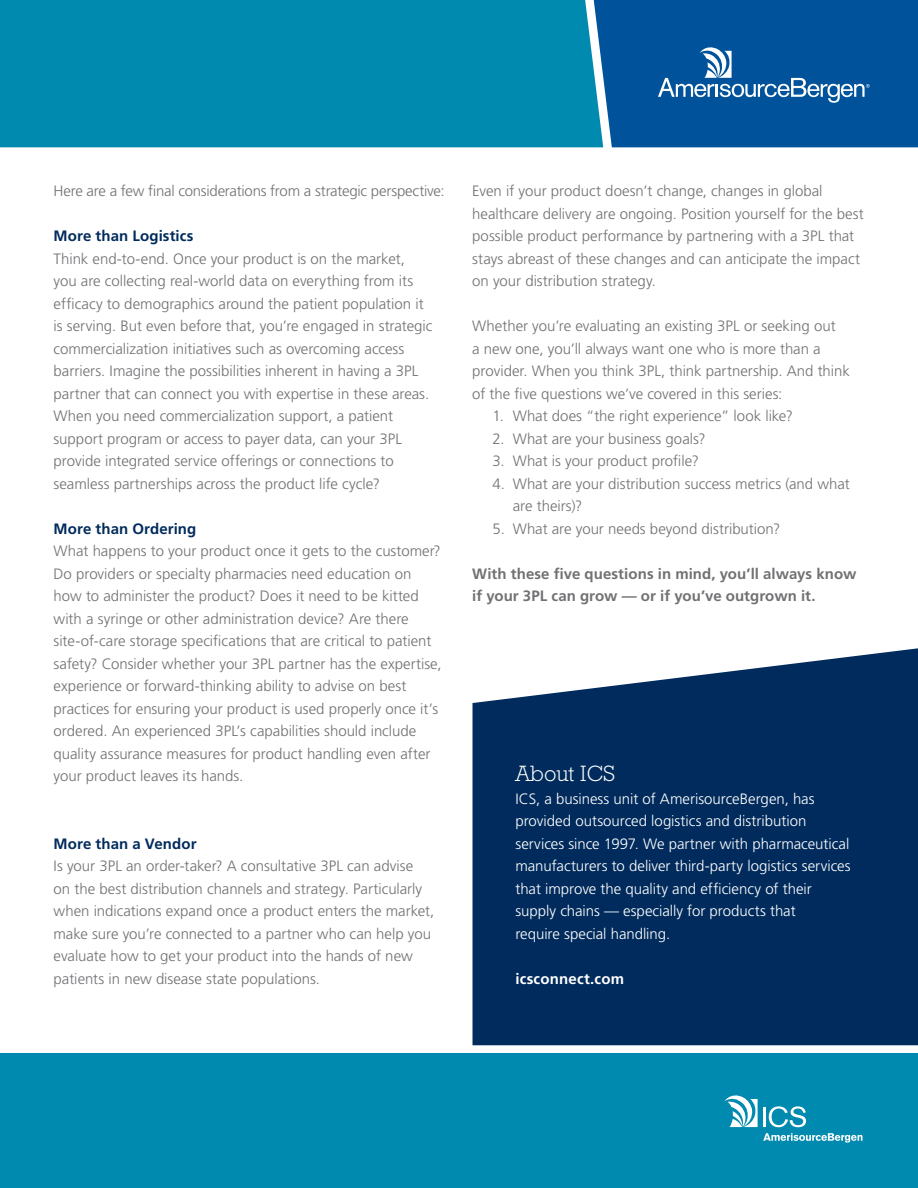
<style>
.page{position:relative;width:918px;height:1188px;background:#fff}
.page>*{position:absolute;margin:0;border:0;box-sizing:border-box;transform-origin:0 0}
.t1{font:300 22.5px "Rockwell Std";color:#fff}
.t2{font:300 15px/22.5px "Frutiger";color:#717073}
.t3{font:300 15px/22.5px "Frutiger";color:#fff}
.t4{font:700 15px/22.5px "Frutiger";letter-spacing:.005em;color:#717073}
.t5{font:700 15px "Frutiger";letter-spacing:.005em;color:#002b5c}
.t6{font:700 15px "Frutiger";letter-spacing:.015em;color:#fff}
</style>
<div class="page">
<svg style="left:472px;top:648px;width:446px;height:397px;background:#123a67"></svg>
<div style="left:603px;top:0;width:315px;height:147px;background:#00539b"></div>
<div style="left:0;top:0;width:603px;height:147px;background:#008ab0"></div>
<svg style="left:658px;top:46px;width:212px;height:57px;background:#256ca9"></svg>
<div style="left:0;top:1053px;width:918px;height:135px;background:#008ab0"></div>
<svg style="left:763px;top:1133px;width:100px;height:10px"></svg>
<svg style="left:725px;top:1095px;width:33px;height:32px"></svg>
<hr style="left:763px;top:1107px;width:3px;height:20px;background:#fff">
<svg style="left:769px;top:1106px;width:37px;height:21px"></svg>
<p class="t2" style="left:54px;top:180px;width:393px">Here are a few final considerations from a strategic perspective:</p>
<p class="t5" style="left:54px;top:227px;width:141px">More than Logistics</p>
<p class="t2" style="left:54px;top:247px;width:381px">Think end-to-end. Once your product is on the market,<br>you are collecting real-world data on everything from its efficacy to demographics around the patient population it is serving. But even before that, you’re engaged in strategic commercialization initiatives such as overcoming access barriers. Imagine the possibilities inherent in having a 3PL partner that can connect you with expertise in these areas.<br>When you need commercialization support, a patient support program or access to payer data, can your 3PL provide integrated service offerings or connections to seamless partnerships across the product life cycle?</p>
<p class="t5" style="left:54px;top:520px;width:144px">More than Ordering</p>
<p class="t2" style="left:54px;top:540px;width:390px">What happens to your product once it gets to the customer?<br>Do providers or specialty pharmacies need education on how to administer the product? Does it need to be kitted with a syringe or other administration device? Are there site-of-care storage specifications that are critical to patient safety? Consider whether your 3PL partner has the expertise, experience or forward-thinking ability to advise on best practices for ensuring your product is used properly once it’s ordered. An experienced 3PL’s capabilities should include quality assurance measures for product handling even after your product leaves its hands.</p>
<p class="t5" style="left:54px;top:835px;width:144px">More than a Vendor</p>
<p class="t2" style="left:54px;top:855px;width:382px">Is your 3PL an order-taker? A consultative 3PL can advise<br>on the best distribution channels and strategy. Particularly when indications expand once a product enters the market, make sure you’re connected to a partner who can help you evaluate how to get your product into the hands of new patients in new disease state populations.</p>
<p class="t2" style="left:472px;top:180px;width:393px">Even if your product doesn’t change, changes in global healthcare delivery are ongoing. Position yourself for the best possible product performance by partnering with a 3PL that stays abreast of these changes and can anticipate the impact on your distribution strategy.</p>
<p class="t2" style="left:472px;top:315px;width:379px">Whether you’re evaluating an existing 3PL or seeking out<br>a new one, you’ll always want one who is more than a provider. When you think 3PL, think partnership. And think of the five questions we’ve covered in this series:</p>
<p class="t2" style="left:492px;top:405px;width:302px">1. What does “the right experience” look like?</p>
<p class="t2" style="left:492px;top:427px;width:215px">2. What are your business goals?</p>
<p class="t2" style="left:492px;top:450px;width:208px">3. What is your product profile?</p>
<p class="t2" style="left:513px;top:472px;width:339px;text-indent:-20px">4. What are your distribution success metrics (and what are theirs)?</p>
<p class="t2" style="left:492px;top:517px;width:289px">5. What are your needs beyond distribution?</p>
<p class="t4" style="left:472px;top:562px;width:386px">With these five questions in mind, you’ll always know if your 3PL can grow — or if you’ve outgrown it.</p>
<h1 class="t1" style="left:515px;top:761px;width:102px">About ICS</h1>
<p class="t3" style="left:515px;top:787px;width:337px">ICS, a business unit of AmerisourceBergen, has provided outsourced logistics and distribution services since 1997. We partner with pharmaceutical manufacturers to deliver third-party logistics services that improve the quality and efficiency of their supply chains — especially for products that<br>require special handling.</p>
<p class="t6" style="left:515px;top:970px;width:110px">icsconnect.com</p>
</div>
